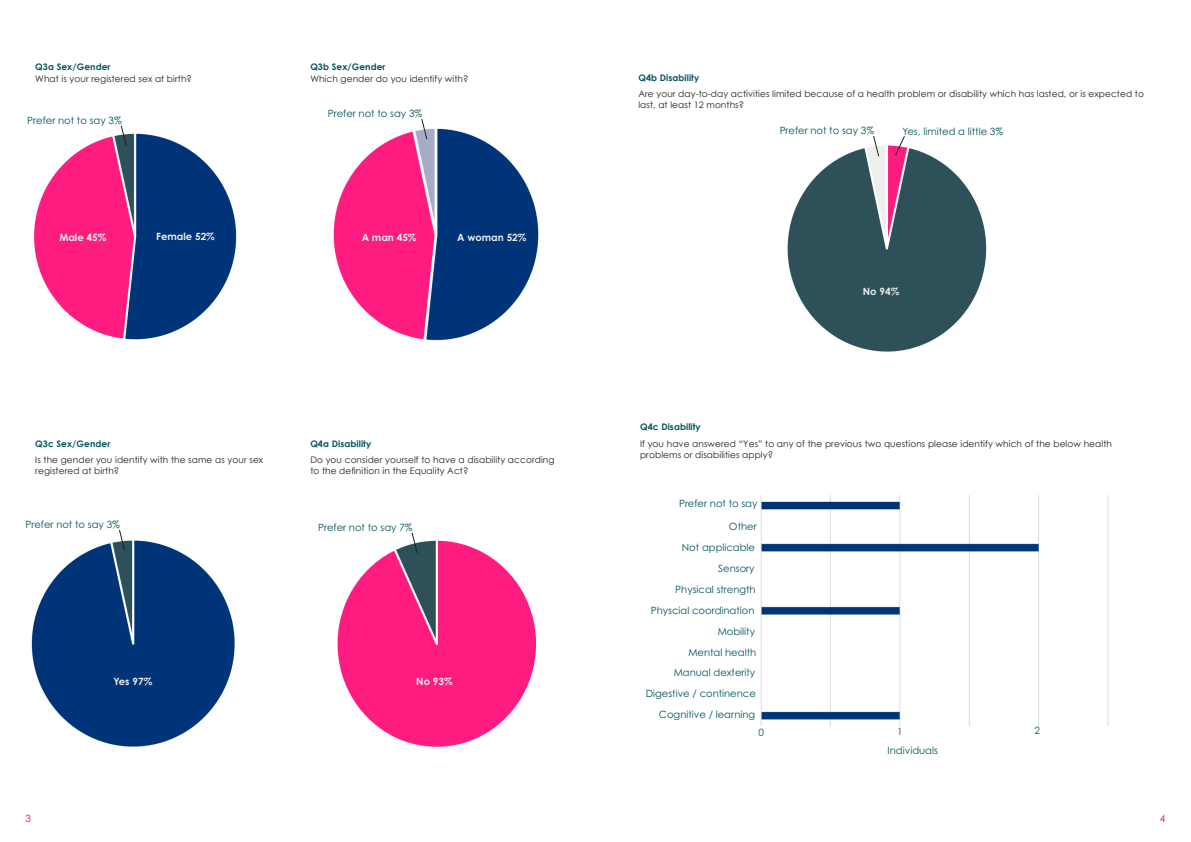
<style>
.page{position:relative;width:1191px;height:842px;background:#fff}
.page>*{position:absolute;margin:0;border:0;box-sizing:border-box;transform-origin:0 0}
.Subtitle_-_10pt{font:10px "Century Gothic Pro";color:#05555d}
.Subtitle_-_10pt-2{font:700 10px "Century Gothic Pro";color:#e9edeb}
.Body_intro{font:10px "Century Gothic Pro";color:#ed0280}
.Body_Text{font:9px/11px "Century Gothic";letter-spacing:.01em;color:#231f20}
.Body_Text-2{font:700 9px "Century Gothic";letter-spacing:.01em;color:#05555d}
.s1{font-weight:700;color:#05555d}
</style>
<div class="page">
<img style="left:34px;top:133px;width:203px;height:207px">
<img style="left:333px;top:128px;width:206px;height:213px">
<img style="left:31px;top:540px;width:204px;height:207px">
<img style="left:337px;top:540px;width:200px;height:207px">
<svg style="left:411px;top:532px;width:7px;height:22px"></svg>
<img style="left:787px;top:145px;width:200px;height:207px">
<svg style="left:894px;top:136px;width:11px;height:20px"></svg>
<img style="left:760px;top:495px;width:349px;height:231px">
<svg style="left:872px;top:136px;width:8px;height:21px"></svg>
<svg style="left:120px;top:125px;width:8px;height:22px"></svg>
<svg style="left:420px;top:118px;width:8px;height:22px"></svg>
<svg style="left:118px;top:529px;width:8px;height:22px"></svg>
<p class="Body_Text" style="left:35px;top:61px;width:158px;line-height:12px"><span class="s1">Q3a Sex/Gender<br></span>What is your registered sex at birth?</p>
<p class="Body_Text" style="left:310px;top:61px;width:159px;line-height:12px"><span class="s1">Q3b Sex/Gender<br></span>Which gender do you identify with?</p>
<p class="Subtitle_-_10pt" style="left:27px;top:114px;width:96px">Prefer not to say 3%</p>
<p class="Subtitle_-_10pt" style="left:328px;top:107px;width:96px">Prefer not to say 3%</p>
<p class="Subtitle_-_10pt-2" style="left:59px;top:231px;width:48px">Male 45%</p>
<p class="Subtitle_-_10pt-2" style="left:156px;top:230px;width:60px">Female 52%</p>
<p class="Subtitle_-_10pt-2" style="left:362px;top:231px;width:56px">A man 45%</p>
<p class="Subtitle_-_10pt-2" style="left:457px;top:231px;width:71px">A woman 52%</p>
<p class="Body_Text-2" style="left:35px;top:436px;width:76px">Q3c Sex/Gender</p>
<p class="Body_Text" style="left:35px;top:454px;width:229px">Is the gender you identify with the same as your sex registered at birth?</p>
<p class="Subtitle_-_10pt" style="left:26px;top:518px;width:96px">Prefer not to say 3%</p>
<p class="Body_Text-2" style="left:310px;top:436px;width:62px">Q4a Disability</p>
<p class="Body_Text" style="left:310px;top:454px;width:246px">Do you consider yourself to have a disability according to the definition in the Equality Act?</p>
<p class="Subtitle_-_10pt" style="left:318px;top:521px;width:96px">Prefer not to say 7%</p>
<p class="Body_intro" style="left:26px;top:812px;width:7px">3</p>
<p class="Subtitle_-_10pt-2" style="left:114px;top:675px;width:40px">Yes 97%</p>
<p class="Subtitle_-_10pt-2" style="left:416px;top:675px;width:38px">No 93%</p>
<p class="Body_Text-2" style="left:638px;top:71px;width:62px">Q4b Disability</p>
<p class="Body_Text" style="left:638px;top:89px;width:507px">Are your day-to-day activities limited because of a health problem or disability which has lasted, or is expected to last, at least 12 months?</p>
<p class="Subtitle_-_10pt" style="left:779px;top:124px;width:96px">Prefer not to say 3%</p>
<p class="Subtitle_-_10pt" style="left:902px;top:125px;width:102px">Yes, limited a little 3%</p>
<p class="Subtitle_-_10pt-2" style="left:863px;top:285px;width:38px">No 94%</p>
<p class="Body_Text-2" style="left:640px;top:420px;width:62px">Q4c Disability</p>
<p class="Body_Text" style="left:640px;top:438px;width:473px">If you have answered “Yes” to any of the previous two questions please identify which of the below health problems or disabilities apply?</p>
<p class="Subtitle_-_10pt" style="left:679px;top:498px;width:80px">Prefer not to say</p>
<p class="Subtitle_-_10pt" style="left:729px;top:520px;width:29px">Other</p>
<p class="Subtitle_-_10pt" style="left:682px;top:541px;width:75px">Not applicable</p>
<p class="Subtitle_-_10pt" style="left:675px;top:583px;width:82px">Physical strength</p>
<p class="Subtitle_-_10pt" style="left:651px;top:604px;width:105px">Physcial coordination</p>
<p class="Subtitle_-_10pt" style="left:717px;top:625px;width:39px">Mobility</p>
<p class="Subtitle_-_10pt" style="left:688px;top:646px;width:69px">Mental health</p>
<p class="Subtitle_-_10pt" style="left:673px;top:666px;width:83px">Manual dexterity</p>
<p class="Subtitle_-_10pt" style="left:646px;top:687px;width:112px">Digestive / continence</p>
<p class="Subtitle_-_10pt" style="left:659px;top:708px;width:98px">Cognitive / learning</p>
<p class="Subtitle_-_10pt" style="left:718px;top:562px;width:38px">Sensory</p>
<p class="Subtitle_-_10pt" style="left:758px;top:726px;width:7px">0</p>
<p class="Subtitle_-_10pt" style="left:897px;top:725px;width:7px">1</p>
<p class="Subtitle_-_10pt" style="left:887px;top:745px;width:52px">Individuals</p>
<p class="Subtitle_-_10pt" style="left:1034px;top:724px;width:7px">2</p>
<p class="Body_intro" style="left:1159px;top:812px;width:7px">4</p>
</div>
